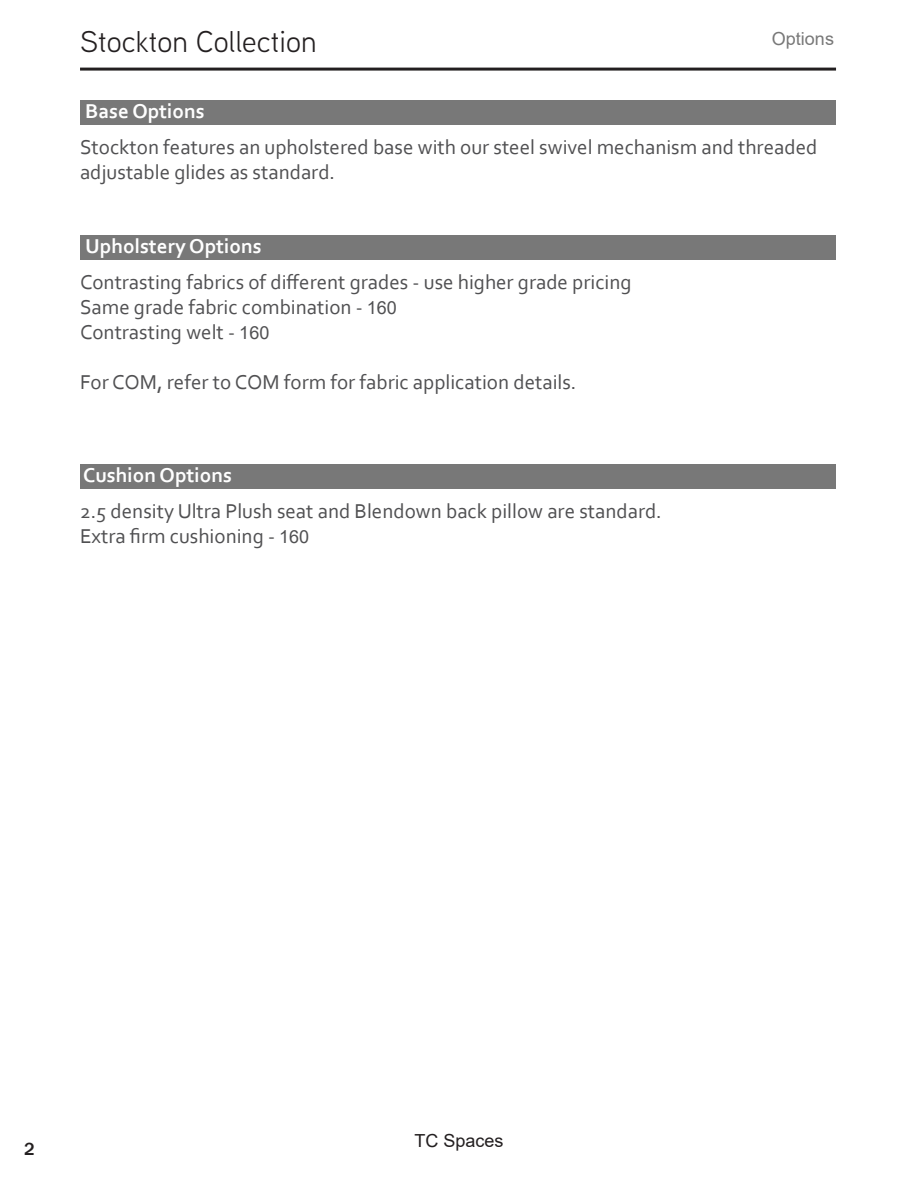
<style>
.page{position:relative;width:918px;height:1188px;background:#fff}
.page>*{position:absolute;margin:0;border:0;box-sizing:border-box;transform-origin:0 0}
.t1{font:30px "Aaux Next";color:#231f20}
.item_name{font:21px "Corbel";color:#505052}
.t2{font:700 21px "Corbel";color:#fff}
.t3{font:18px "Arial";color:#231f20}
.t4{font:18px "Arial";color:#787878}
.t5{font:500 18px "Franklin Gothic";color:#231f20}
.s1{font-family:"Arial";font-size:18px}
</style>
<div class="page">
<hr style="left:80px;top:68px;width:756px;height:3px;background:#231f20">
<div style="left:80px;top:100px;width:756px;height:25px;background:#787878"></div>
<div style="left:80px;top:235px;width:756px;height:25px;background:#787878"></div>
<div style="left:80px;top:464px;width:756px;height:25px;background:#787878"></div>
<h1 class="t1" style="left:80px;top:21px;width:238px">Stockton Collection</h1>
<p class="t2" style="left:85px;top:98px;width:121px">Base Options</p>
<p class="t4" style="left:772px;top:26px;width:64px">Options</p>
<p class="item_name" style="left:80px;top:134px;width:739px">Stockton features an upholstered base with our steel swivel mechanism and threaded</p>
<p class="item_name" style="left:80px;top:159px;width:257px">adjustable glides as standard.</p>
<p class="t2" style="left:85px;top:233px;width:178px">Upholstery Options</p>
<p class="item_name" style="left:80px;top:269px;width:553px">Contrasting fabrics of different grades - use higher grade pricing</p>
<p class="item_name" style="left:80px;top:294px;width:318px">Same grade fabric combination - <span class="s1">160</span></p>
<p class="item_name" style="left:80px;top:319px;width:191px">Contrasting welt - <span class="s1">160</span></p>
<p class="item_name" style="left:80px;top:369px;width:498px">For COM, refer to COM form for fabric application details.</p>
<p class="t2" style="left:83px;top:462px;width:150px">Cushion Options</p>
<p class="item_name" style="left:80px;top:498px;width:583px">2.5 density Ultra Plush seat and Blendown back pillow are standard.</p>
<p class="item_name" style="left:80px;top:523px;width:231px">Extra firm cushioning - <span class="s1">160</span></p>
<p class="t5" style="left:24px;top:1138px;width:12px">2</p>
<p class="t3" style="left:414px;top:1128px;width:91px">TC Spaces</p>
</div>
